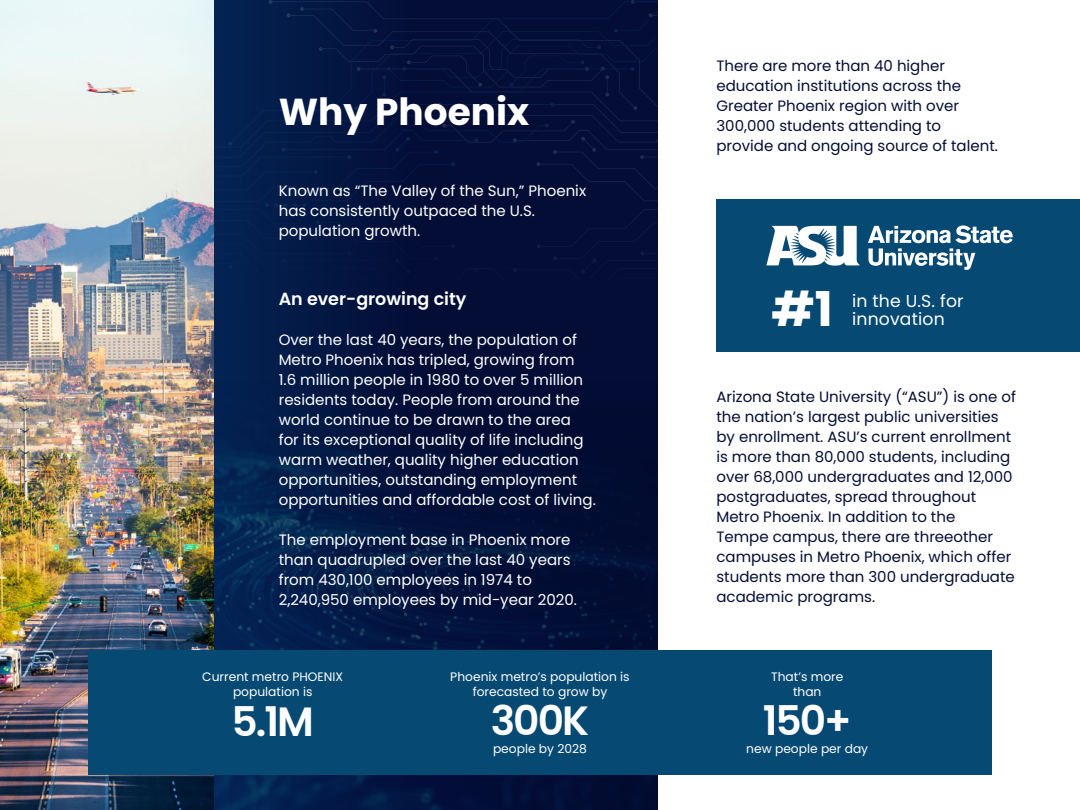
<style>
.page{position:relative;width:1080px;height:810px;background:#fff}
.page>*{position:absolute;margin:0;border:0;box-sizing:border-box;transform-origin:0 0}
.t1{font:700 47.88px "Poppins";color:#fff}
.t2{font:600 40.88px "Poppins";letter-spacing:-.05em;color:#fff}
.t3{font:700 37.5px "Poppins";color:#fff}
.t4{font:600 17.5px "Poppins";color:#fff}
.t5{font:17.25px/17.2px "Poppins";letter-spacing:.01em;color:#fff}
.t6{font:15px/20px "Poppins";color:#fff}
.t7{font:15px/20px "Poppins";color:#030d36}
.t8{font:12.25px/14.8px "Poppins";color:#fff;text-align:center}
</style>
<div class="page">
<div style="left:214px;top:0;width:486px;height:810px;background:#030d36"></div>
<div style="left:214px;top:0;width:267px;height:810px;background:linear-gradient(to right,#042251,#030931)"></div>
<svg style="left:214px;top:0;width:445px;height:279px"></svg>
<img style="left:214px;top:372px;width:445px;height:438px">
<div style="left:659px;top:0;width:421px;height:810px;background:#fff"></div>
<div style="left:716px;top:200px;width:364px;height:152px;background:#064973"></div>
<img style="left:0;top:0;width:214px;height:810px">
<div style="left:88px;top:651px;width:904px;height:124px;background:#064973"></div>
<svg style="left:868px;top:225px;width:145px;height:45px"></svg>
<svg style="left:766px;top:226px;width:94px;height:40px"></svg>
<h3 class="t3" style="left:279px;top:90px;width:252px">Why Phoenix</h3>
<p class="t7" style="left:716px;top:56px;width:283px">There are more than 40 higher education institutions across the Greater Phoenix region with over 300,000 students attending to provide and ongoing source of talent.</p>
<p class="t6" style="left:279px;top:181px;width:309px">Known as “The Valley of the Sun,” Phoenix has consistently outpaced the U.S. population growth.</p>
<p class="t4" style="left:279px;top:289px;width:189px">An ever-growing city</p>
<p class="t6" style="left:279px;top:330px;width:319px">Over the last 40 years, the population of Metro Phoenix has tripled, growing from<br>1.6 million people in 1980 to over 5 million residents today. People from around the world continue to be drawn to the area<br>for its exceptional quality of life including warm weather, quality higher education opportunities, outstanding employment opportunities and affordable cost of living.</p>
<p class="t6" style="left:279px;top:530px;width:300px">The employment base in Phoenix more than quadrupled over the last 40 years from 430,100 employees in 1974 to 2,240,950 employees by mid-year 2020.</p>
<h1 class="t1" style="left:772px;top:282px;width:63px">#1</h1>
<p class="t5" style="left:852px;top:293px;width:113px">in the U.S. for innovation</p>
<p class="t7" style="left:716px;top:387px;width:301px">Arizona State University (“ASU”) is one of the nation’s largest public universities by enrollment. ASU’s current enrollment is more than 80,000 students, including over 68,000 undergraduates and 12,000 postgraduates, spread throughout Metro Phoenix. In addition to the<br>Tempe campus, there are threeother campuses in Metro Phoenix, which offer students more than 300 undergraduate academic programs.</p>
<p class="t8" style="left:202px;top:669px;width:142px">Current metro PHOENIX population is</p>
<p class="t8" style="left:450px;top:669px;width:181px">Phoenix metro’s population is forecasted to grow by</p>
<p class="t8" style="left:771px;top:669px;width:74px">That’s more than</p>
<h2 class="t2" style="left:232px;top:698px;width:84px">5.1M</h2>
<h2 class="t2" style="left:491px;top:697px;width:100px">300K</h2>
<h2 class="t2" style="left:763px;top:697px;width:90px">150+</h2>
<p class="t8" style="left:493px;top:741px;width:95px">people by 2028</p>
<p class="t8" style="left:746px;top:741px;width:123px">new people per day</p>
</div>
